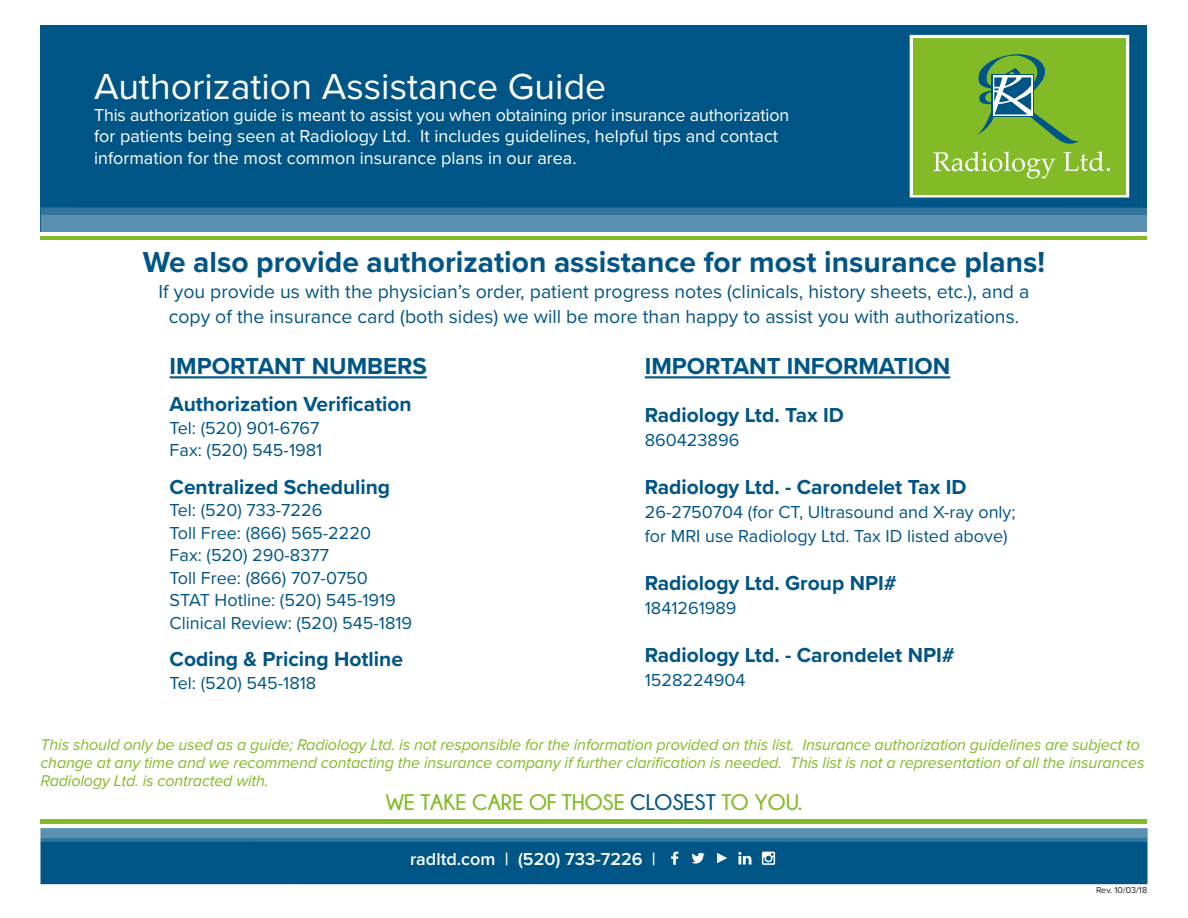
<style>
.page{position:relative;width:1188px;height:918px;background:#fff}
.page>*{position:absolute;margin:0;border:0;box-sizing:border-box;transform-origin:0 0}
.t1{font:37.5px "Proxima Nova";color:#fff}
.t2{font:700 30px "Proxima Nova";color:#005587}
.t3{font:700 24px "Proxima Nova";color:#005587}
.t4{font:700 22.5px "Champagne&Limousines";color:#82bb27}
.t5{font:700 21px "Proxima Nova";color:#005587}
.t6{font:19.5px/25.5px "Proxima Nova";color:#005587;text-align:center}
.t7{font:18px/22.5px "Proxima Nova";color:#005587}
.t8{font:18px/21.6px "Proxima Nova";color:#fff}
.t9{font:600 18px "Proxima Nova";color:#fff}
.t10{font:italic 16.2px/18px "Proxima Nova";letter-spacing:-.01em;color:#82bb27}
.t11{font:9px "Proxima Nova";color:#231f20}
.s1{color:#005587}
</style>
<div class="page">
<hr style="left:170px;top:376px;width:257px;height:2px;background:#005587">
<hr style="left:645px;top:376px;width:305px;height:2px;background:#005587">
<div style="left:40px;top:25px;width:1107px;height:207px;background:#005587"></div>
<hr style="left:40px;top:236px;width:1107px;height:4px;background:#82bb27">
<svg style="left:41px;top:207px;width:1106px;height:25px;background:#4c86aa"></svg>
<svg style="left:910px;top:35px;width:219px;height:163px;background:#e9f1e7"></svg>
<div style="left:913px;top:38px;width:213px;height:156px;background:#82bb27"></div>
<svg style="left:933px;top:54px;width:177px;height:125px"></svg>
<div style="left:40px;top:828px;width:1108px;height:56px;background:#005587"></div>
<svg style="left:671px;top:852px;width:7px;height:13px"></svg>
<svg style="left:691px;top:853px;width:14px;height:11px"></svg>
<svg style="left:717px;top:853px;width:10px;height:10px"></svg>
<svg style="left:738px;top:852px;width:13px;height:13px"></svg>
<svg style="left:761px;top:851px;width:15px;height:13px"></svg>
<svg style="left:762px;top:852px;width:13px;height:13px"></svg>
<div style="left:40px;top:819px;width:1108px;height:5px;background:#82bb27"></div>
<svg style="left:40px;top:828px;width:1108px;height:14px;background:#4f89ab"></svg>
<h1 class="t1" style="left:94px;top:59px;width:514px">Authorization Assistance Guide</h1>
<p class="t8" style="left:94px;top:103px;width:697px">This authorization guide is meant to assist you when obtaining prior insurance authorization for patients being seen at Radiology Ltd. It includes guidelines, helpful tips and contact information for the most common insurance plans in our area.</p>
<h2 class="t2" style="left:143px;top:240px;width:904px">We also provide authorization assistance for most insurance plans!</h2>
<p class="t6" style="left:159px;top:278px;width:872px">If you provide us with the physician’s order, patient progress notes (clinicals, history sheets, etc.), and a copy of the insurance card (both sides) we will be more than happy to assist you with authorizations.</p>
<h3 class="t3" style="left:170px;top:348px;width:259px">IMPORTANT NUMBERS</h3>
<p class="t5" style="left:170px;top:389px;width:244px">Authorization Verification</p>
<p class="t7" style="left:170px;top:416px;width:154px">Tel: (520) 901-6767<br>Fax: (520) 545-1981</p>
<p class="t5" style="left:170px;top:471px;width:222px">Centralized Scheduling</p>
<p class="t7" style="left:170px;top:498px;width:244px">Tel: (520) 733-7226<br>Toll Free: (866) 565-2220<br>Fax: (520) 290-8377<br>Toll Free: (866) 707-0750<br>STAT Hotline: (520) 545-1919<br>Clinical Review: (520) 545-1819</p>
<p class="t5" style="left:170px;top:644px;width:235px">Coding &amp; Pricing Hotline</p>
<p class="t7" style="left:170px;top:671px;width:148px">Tel: (520) 545-1818</p>
<h3 class="t3" style="left:645px;top:348px;width:307px">IMPORTANT INFORMATION</h3>
<p class="t5" style="left:645px;top:399px;width:201px">Radiology Ltd. Tax ID</p>
<p class="t7" style="left:645px;top:428px;width:96px">860423896</p>
<p class="t5" style="left:645px;top:471px;width:323px">Radiology Ltd. - Carondelet Tax ID</p>
<p class="t7" style="left:645px;top:499px;width:372px;line-height:24px">26-2750704 (for CT, Ultrasound and X-ray only; for MRI use Radiology Ltd. Tax ID listed above)</p>
<p class="t5" style="left:645px;top:567px;width:254px">Radiology Ltd. Group NPI#</p>
<p class="t7" style="left:645px;top:596px;width:93px">1841261989</p>
<p class="t5" style="left:645px;top:639px;width:312px">Radiology Ltd. - Carondelet NPI#</p>
<p class="t7" style="left:645px;top:668px;width:102px">1528224904</p>
<p class="t10" style="left:40px;top:734px;width:1106px">This should only be used as a guide; Radiology Ltd. is not responsible for the information provided on this list. Insurance authorization guidelines are subject to change at any time and we recommend contacting the insurance company if further clarification is needed. This list is not a representation of all the insurances<br>Radiology Ltd. is contracted with.</p>
<h3 class="t4" style="left:386px;top:790px;width:418px">WE TAKE CARE OF THOSE <span class="s1">CLOSEST</span> TO YOU.</h3>
<p class="t9" style="left:410px;top:850px;width:247px">radltd.com | (520) 733-7226 |</p>
<p class="t11" style="left:1096px;top:883px;width:53px">Rev. 10/03/18</p>
</div>
